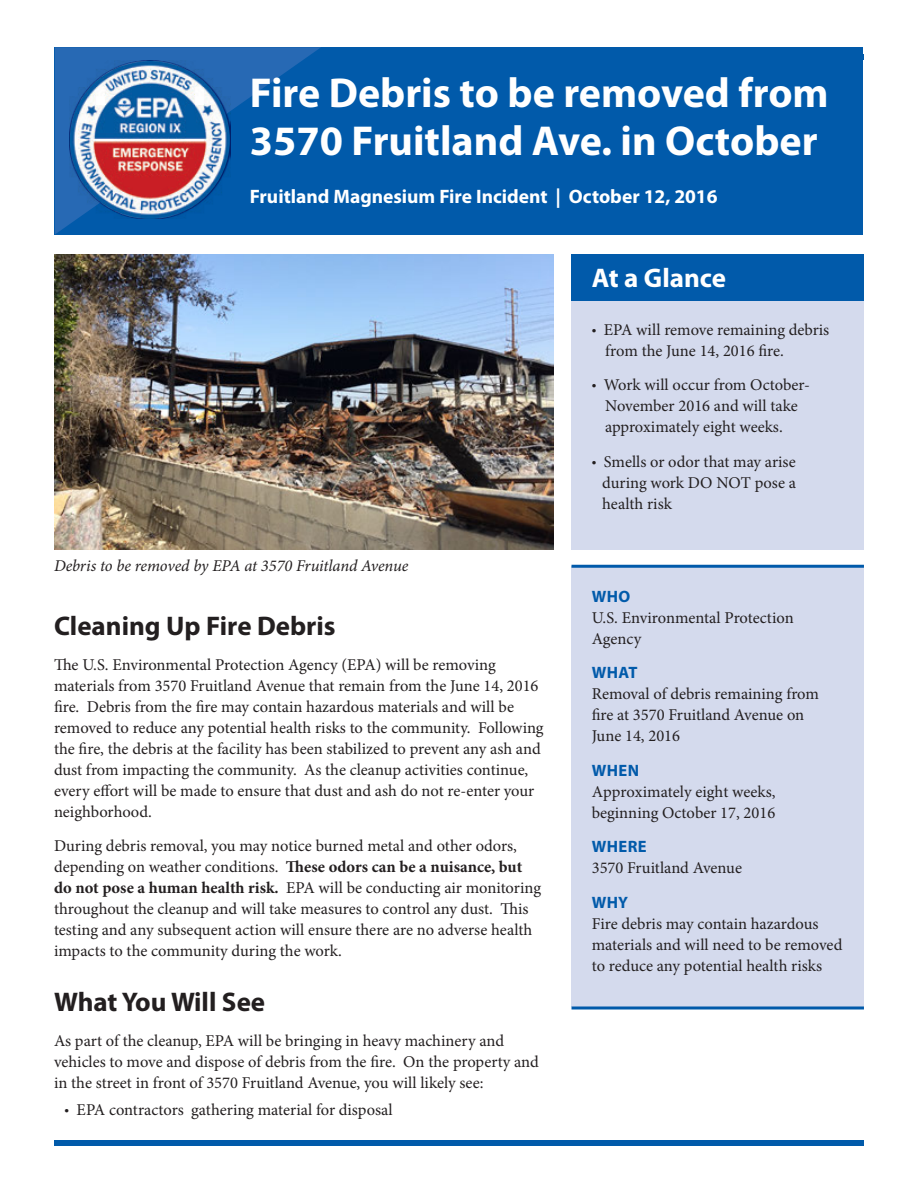
<style>
.page{position:relative;width:918px;height:1188px;background:#fff}
.page>*{position:absolute;margin:0;border:0;box-sizing:border-box;transform-origin:0 0}
.t1{font:700 42px/48px "Myriad Pro";color:#fff}
.t2{font:700 27px "Myriad Pro";color:#231f20}
.t3{font:700 27px "Myriad Pro";color:#fff}
.t4{font:700 19.5px "Myriad Pro";color:#fff}
.t5{font:16.5px/21px "Minion Pro";color:#231f20}
.t6{font:italic 16.5px "Minion Pro";letter-spacing:-.005em;color:#231f20}
.t7{font:700 16.5px "Myriad Pro";letter-spacing:.02em;color:#015aaa}
.s1{font-weight:700}
.s2{font-family:"Myriad Pro"}
</style>
<div class="page">
<div style="left:572px;top:254px;width:292px;height:296px;background:#d4daed"></div>
<div style="left:572px;top:567px;width:292px;height:440px;background:#d4daed"></div>
<div style="left:55px;top:47px;width:808px;height:188px;background:#015aaa"></div>
<img style="left:54px;top:254px;width:499px;height:296px">
<svg style="left:55px;top:47px;width:266px;height:187px"></svg>
<div style="left:572px;top:254px;width:292px;height:46px;background:#015aaa"></div>
<div style="left:54px;top:1140px;width:810px;height:6px;background:#015aaa"></div>
<img style="left:70px;top:61px;width:160px;height:158px">
<hr style="left:572px;top:565px;width:292px;height:3px;background:#015aaa">
<svg style="left:572px;top:1006px;width:292px;height:4px"></svg>
<p class="t1" style="left:250px;top:67px;width:581px">Fire Debris to be removed from<br>3570 Fruitland Ave. in October</p>
<p class="t4" style="left:250px;top:183px;width:469px">Fruitland Magnesium Fire Incident | October 12, 2016</p>
<p class="t6" style="left:54px;top:555px;width:356px">Debris to be removed by EPA at 3570 Fruitland Avenue</p>
<p class="t2" style="left:54px;top:609px;width:283px">Cleaning Up Fire Debris</p>
<p class="t5" style="left:54px;top:654px;width:491px">The U.S. Environmental Protection Agency (EPA) will be removing materials from 3570 Fruitland Avenue that remain from the June 14, 2016 fire. Debris from the fire may contain hazardous materials and will be removed to reduce any potential health risks to the community. Following the fire, the debris at the facility has been stabilized to prevent any ash and dust from impacting the community. As the cleanup activities continue, every effort will be made to ensure that dust and ash do not re-enter your neighborhood.</p>
<p class="t5" style="left:54px;top:836px;width:489px">During debris removal, you may notice burned metal and other odors, depending on weather conditions. <span class="s1">These odors can be a nuisance, but do not pose a human health risk.</span> EPA will be conducting air monitoring throughout the cleanup and will take measures to control any dust. This testing and any subsequent action will ensure there are no adverse health impacts to the community during the work.</p>
<p class="t2" style="left:54px;top:984px;width:213px">What You Will See</p>
<p class="t5" style="left:54px;top:1030px;width:486px">As part of the cleanup, EPA will be bringing in heavy machinery and vehicles to move and dispose of debris from the fire. On the property and in the street in front of 3570 Fruitland Avenue, you will likely see:</p>
<p class="t5" style="left:64px;top:1100px;width:330px"><span class="s2">•</span> EPA contractors gathering material for disposal</p>
<p class="t3" style="left:592px;top:260px;width:136px">At a Glance</p>
<p class="t5" style="left:605px;top:319px;width:226px;text-indent:-13px"><span class="s2">•</span> EPA will remove remaining debris from the June 14, 2016 fire.</p>
<p class="t5" style="left:605px;top:374px;width:206px;text-indent:-13px"><span class="s2">•</span> Work will occur from October-<br>November 2016 and will take approximately eight weeks.</p>
<p class="t5" style="left:592px;top:451px;width:206px"><span class="s2">•</span> Smells or odor that may arise</p>
<p class="t5" style="left:602px;top:472px;width:195px">during work DO NOT pose a</p>
<p class="t5" style="left:602px;top:493px;width:71px">health risk</p>
<p class="t7" style="left:592px;top:585px;width:38px">Who</p>
<p class="t5" style="left:592px;top:607px;width:204px">U.S. Environmental Protection<br>Agency</p>
<p class="t7" style="left:592px;top:662px;width:47px">What</p>
<p class="t5" style="left:592px;top:683px;width:229px">Removal of debris remaining from fire at 3570 Fruitland Avenue on</p>
<p class="t5" style="left:592px;top:725px;width:90px">June 14, 2016</p>
<p class="t7" style="left:592px;top:759px;width:49px">When</p>
<p class="t5" style="left:592px;top:781px;width:185px">Approximately eight weeks,</p>
<p class="t5" style="left:592px;top:802px;width:185px">beginning October 17, 2016</p>
<p class="t7" style="left:592px;top:836px;width:56px">Where</p>
<p class="t5" style="left:592px;top:857px;width:152px">3570 Fruitland Avenue</p>
<p class="t7" style="left:592px;top:891px;width:37px">Why</p>
<p class="t5" style="left:592px;top:913px;width:252px">Fire debris may contain hazardous materials and will need to be removed to reduce any potential health risks</p>
</div>
